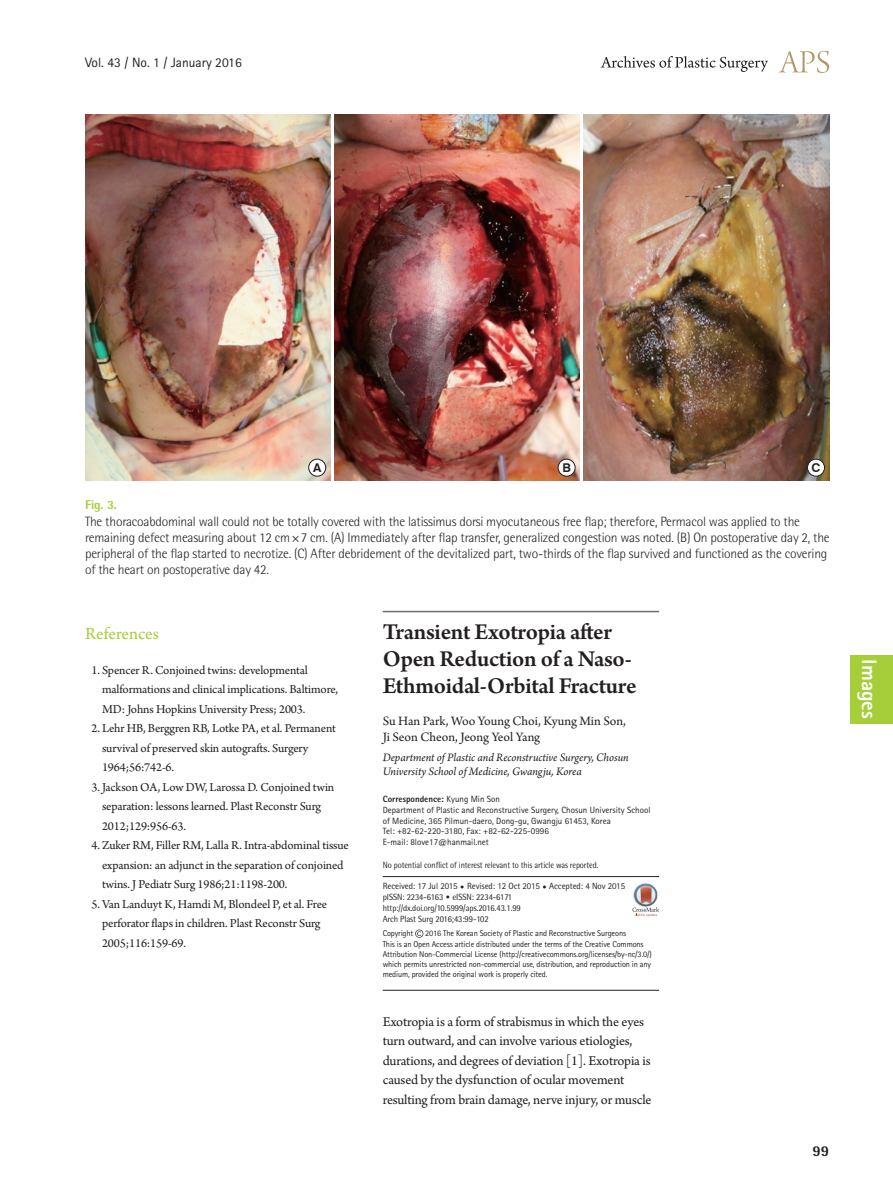
<style>
.page{position:relative;width:893px;height:1191px;background:#fff}
.page>*{position:absolute;margin:0;border:0;box-sizing:border-box;transform-origin:0 0}
.제목{font:600 24px/27px "Arno Pro";letter-spacing:-.01em;color:#231f20}
.논문_분류_옆{font:800 21px "Rotis Sans Serif Std";color:#fff}
.본문{font:18px "Arno Pro";letter-spacing:-.005em;color:#a6ce39}
.t1{font:800 15px "Rotis Semi Sans Std";color:#231f20}
.본문-2{font:14.25px/19.5px "Arno Pro";letter-spacing:-.01em;color:#231f20}
.표_그림_설명{font:300 13.5px/16.2px "Rotis Semi Sans Std";letter-spacing:-.015em;color:#231f20}
.저자{font:13.5px/16.5px "Arno Pro";letter-spacing:-.005em;color:#231f20}
.t2{font:13.5px "Rotis Sans Serif Std";color:#231f20}
.참고문헌_1{font:12.75px/19.5px "Arno Pro";letter-spacing:-.01em;color:#231f20}
.표_그림_설명-2{font:800 12.75px "Rotis Semi Sans Std";color:#a6ce39}
.t3{font:700 12.15px "Swiss 721 BT";color:#231f20}
.소속{font:italic 12px/14.4px "Arno Pro";letter-spacing:-.005em;color:#231f20}
.교신저자주소{font:9px/10.8px "Rotis Sans Serif Std";color:#231f20}
.t4{font:9px/10.8px "Rotis Semi Sans Std";letter-spacing:-.01em;color:#231f20;scale:.95 1}
.t5{font:9px "Rotis Semi Sans Std";letter-spacing:-.01em;color:#231f20;scale:.9 1}
.교신저자주소-2{font:800 9px "Rotis Sans Serif Std";color:#231f20}
.교신저자{font:8.4px/10.1px "Rotis Sans Serif Std";letter-spacing:-.015em;color:#231f20}
.s1{font-weight:400}
.s2{font-family:"Rotis Sans Serif Std"}
.s3{font-family:"DIN Pro";font-weight:300}
</style>
<div class="page">
<svg style="left:779px;top:51px;width:50px;height:22px"></svg>
<svg style="left:601px;top:56px;width:167px;height:16px"></svg>
<img style="left:85px;top:115px;width:245px;height:365px">
<img style="left:334px;top:115px;width:246px;height:365px">
<img style="left:584px;top:115px;width:245px;height:365px">
<div style="left:309px;top:459px;width:17px;height:17px;background:#fff;border-radius:50%"></div>
<div style="left:308px;top:459px;width:18px;height:17px;border:1px solid #231f20;border-radius:50%"></div>
<div style="left:558px;top:459px;width:17px;height:17px;background:#fff;border-radius:50%"></div>
<div style="left:558px;top:459px;width:17px;height:17px;border:1px solid #231f20;border-radius:50%"></div>
<div style="left:807px;top:459px;width:17px;height:17px;background:#fff;border-radius:50%"></div>
<div style="left:807px;top:459px;width:18px;height:17px;border:1px solid #231f20;border-radius:50%"></div>
<hr style="left:383px;top:876px;width:276px;height:1px;background:#231f20">
<hr style="left:383px;top:990px;width:276px;height:1px;background:#231f20">
<svg style="left:415px;top:929px;width:8px;height:8px"></svg>
<hr style="left:383px;top:611px;width:276px;height:1px;background:#6c6d70">
<div style="left:850px;top:655px;width:43px;height:68px;background:#a6ce39"></div>
<svg style="left:632px;top:884px;width:27px;height:32px"></svg>
<p class="t2" style="left:85px;top:54px;width:158px">Vol. 43 / No. 1 / January 2016</p>
<p class="t3" style="left:313px;top:460px;width:10px">A</p>
<p class="t3" style="left:562px;top:460px;width:10px">B</p>
<p class="t3" style="left:811px;top:460px;width:10px">C</p>
<p class="표_그림_설명-2" style="left:85px;top:496px;width:33px">Fig. 3.</p>
<p class="표_그림_설명" style="left:85px;top:513px;width:746px">The thoracoabdominal wall could not be totally covered with the latissimus dorsi myocutaneous free flap; therefore, Permacol was applied to the remaining defect measuring about 12 cm×7 cm. (A) Immediately after flap transfer, generalized congestion was noted. (B) On postoperative day 2, the peripheral of the flap started to necrotize. (C) After debridement of the devitalized part, two-thirds of the flap survived and functioned as the covering of the heart on postoperative day 42.</p>
<p class="본문" style="left:85px;top:623px;width:75px">References</p>
<p class="참고문헌_1" style="left:102px;top:660px;width:238px;text-indent:-11px">1. Spencer R. Conjoined twins: developmental malformations and clinical implications. Baltimore,<br>MD: Johns Hopkins University Press; 2003.</p>
<p class="참고문헌_1" style="left:102px;top:719px;width:235px;text-indent:-11px">2. Lehr HB, Berggren RB, Lotke PA, et al. Permanent survival of preserved skin autografts. Surgery<br>1964;56:742-6.</p>
<p class="참고문헌_1" style="left:102px;top:777px;width:234px;text-indent:-11px">3. Jackson OA, Low DW, Larossa D. Conjoined twin separation: lessons learned. Plast Reconstr Surg<br>2012;129:956-63.</p>
<p class="참고문헌_1" style="left:102px;top:836px;width:248px;text-indent:-11px">4. Zuker RM, Filler RM, Lalla R. Intra-abdominal tissue expansion: an adjunct in the separation of conjoined twins. J Pediatr Surg 1986;21:1198-200.</p>
<p class="참고문헌_1" style="left:102px;top:894px;width:227px;text-indent:-11px">5. Van Landuyt K, Hamdi M, Blondeel P, et al. Free perforator flaps in children. Plast Reconstr Surg<br>2005;116:159-69.</p>
<p class="제목" style="left:383px;top:620px;width:255px">Transient Exotropia after<br>Open Reduction of a Naso-<br>Ethmoidal-Orbital Fracture</p>
<p class="저자" style="left:383px;top:713px;width:245px">Su Han Park, Woo Young Choi, Kyung Min Son,<br>Ji Seon Cheon, Jeong Yeol Yang</p>
<p class="소속" style="left:383px;top:750px;width:248px">Department of Plastic and Reconstructive Surgery, Chosun<br>University School of Medicine, Gwangju, Korea</p>
<p class="교신저자주소-2" style="left:383px;top:793px;width:119px">Correspondence: <span class="s1">Kyung Min Son</span></p>
<p class="교신저자주소" style="left:383px;top:804px;width:269px">Department of Plastic and Reconstructive Surgery, Chosun University School of Medicine, 365 Pilmun-daero, Dong-gu, Gwangju 61453, Korea</p>
<p class="교신저자주소" style="left:383px;top:826px;width:168px">Tel: +82-62-220-3180, Fax: +82-62-225-0996</p>
<p class="교신저자주소" style="left:383px;top:836px;width:108px">E-mail: 8love17@hanmail.net</p>
<p class="t5" style="left:383px;top:859px;width:241px">No potential conflict of interest relevant to this article was reported.</p>
<p class="t4" style="left:383px;top:881px;width:257px"><span class="s2">Received: 17 Jul 2015</span> <span class="s3">•</span> <span class="s2">Revised: 12 Oct 2015</span> <span class="s3">•</span> <span class="s2">Accepted: 4 Nov 2015 </span>pISSN: 2234-6163 <span class="s3">•</span> eISSN: 2234-6171 http://dx.doi.org/10.5999/aps.2016.43.1.99<br>Arch Plast Surg 2016;43:99-102</p>
<p class="교신저자" style="left:383px;top:928px;width:32px">Copyright</p>
<p class="교신저자" style="left:425px;top:928px;width:202px">2016 The Korean Society of Plastic and Reconstructive Surgeons</p>
<p class="교신저자" style="left:383px;top:938px;width:271px">This is an Open Access article distributed under the terms of the Creative Commons Attribution Non-Commercial License (http://creativecommons.org/licenses/by-nc/3.0/) which permits unrestricted non-commercial use, distribution, and reproduction in any medium, provided the original work is properly cited.</p>
<p class="본문-2" style="left:383px;top:1012px;width:270px">Exotropia is a form of strabismus in which the eyes turn outward, and can involve various etiologies, durations, and degrees of deviation [1]. Exotropia is caused by the dysfunction of ocular movement resulting from brain damage, nerve injury, or muscle</p>
<p class="t1" style="left:812px;top:1141px;width:18px">99</p>
<p class="논문_분류_옆" style="left:882px;top:659px;width:61px;rotate:90deg">Images</p>
</div>
